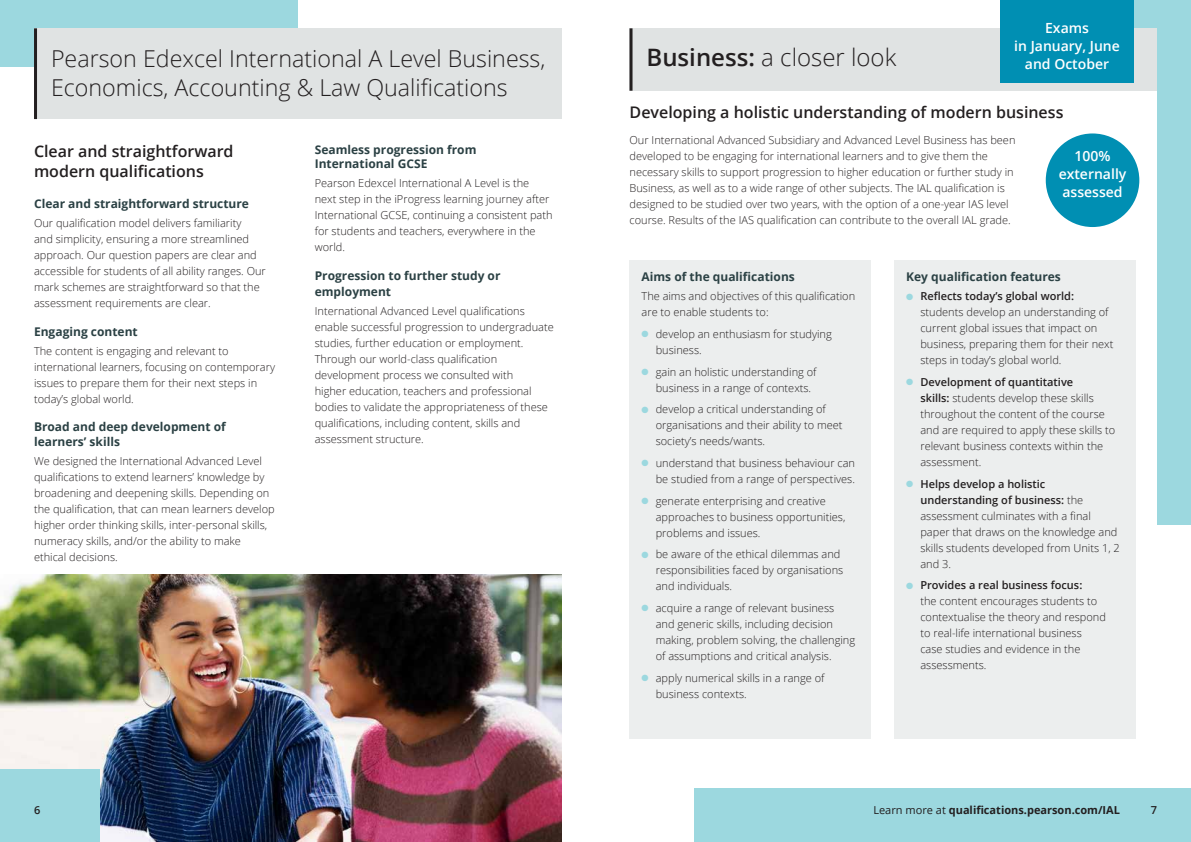
<style>
.page{position:relative;width:1191px;height:842px;background:#fff}
.page>*{position:absolute;margin:0;border:0;box-sizing:border-box;transform-origin:0 0}
.t1{font:300 24px "Open Sans";color:#231f20}
.t2{font:300 23.2px/29px "Open Sans";color:#231f20}
.t3{font:600 16px/20px "Open Sans";color:#231f20}
.t4{font:600 14px/18px "Open Sans";color:#fff;text-align:center}
.t5{font:700 12px/14.5px "Open Sans";color:#2b4144}
.t6{font:300 11px/16px "Open Sans";color:#231f20}
.t7{font:700 11px "Open Sans";color:#231f20}
.t8{font:600 11px "Open Sans";color:#231f20}
.s1{font-weight:600}
.s2{color:#9cd8df}
.s3{font-weight:400}
</style>
<div class="page">
<div style="left:1090px;top:0;width:101px;height:524px;background:#9cd8df"></div>
<div style="left:913px;top:28px;width:244px;height:673px;background:#fff"></div>
<div style="left:0;top:0;width:298px;height:67px;background:#9cd8df"></div>
<img style="left:0;top:574px;width:561px;height:268px">
<div style="left:34px;top:28px;width:527px;height:91px;background:#e0e3e3"></div>
<hr style="left:34px;top:28px;width:3px;height:91px;background:#231f20">
<div style="left:0;top:770px;width:99px;height:72px;background:#9cd8df"></div>
<div style="left:694px;top:788px;width:497px;height:54px;background:#9cd8df"></div>
<div style="left:629px;top:28px;width:528px;height:63px;background:#e0e3e3"></div>
<hr style="left:629px;top:28px;width:3px;height:63px;background:#231f20">
<div style="left:1045px;top:133px;width:94px;height:94px;background:#008fb3;border-radius:50%"></div>
<div style="left:1000px;top:0;width:133px;height:82px;background:#008fb3"></div>
<div style="left:629px;top:260px;width:241px;height:478px;background:#eceeee"></div>
<div style="left:894px;top:260px;width:241px;height:478px;background:#eceeee"></div>
<h2 class="t2" style="left:51px;top:44px;width:496px">Pearson Edexcel International A Level Business,<br>Economics, Accounting &amp; Law Qualifications</h2>
<h3 class="t3" style="left:34px;top:141px;width:201px">Clear and straightforward modern qualifications</h3>
<p class="t5" style="left:34px;top:196px;width:216px">Clear and straightforward structure</p>
<p class="t6" style="left:34px;top:215px;width:233px">Our qualification model delivers familiarity<br>and simplicity, ensuring a more streamlined approach. Our question papers are clear and accessible for students of all ability ranges. Our mark schemes are straightforward so that the assessment requirements are clear.</p>
<p class="t5" style="left:34px;top:324px;width:105px">Engaging content</p>
<p class="t6" style="left:34px;top:342px;width:242px">The content is engaging and relevant to international learners, focusing on contemporary issues to prepare them for their next steps in today’s global world.</p>
<p class="t5" style="left:34px;top:419px;width:193px">Broad and deep development of learners’ skills</p>
<p class="t6" style="left:34px;top:452px;width:242px">We designed the International Advanced Level qualifications to extend learners’ knowledge by broadening and deepening skills. Depending on the qualification, that can mean learners develop higher order thinking skills, inter-personal skills, numeracy skills, and/or the ability to make ethical decisions.</p>
<p class="t5" style="left:315px;top:142px;width:163px">Seamless progression from<br>International GCSE</p>
<p class="t6" style="left:315px;top:175px;width:239px">Pearson Edexcel International A Level is the next step in the iProgress learning journey after International GCSE, continuing a consistent path for students and teachers, everywhere in the world.</p>
<p class="t5" style="left:315px;top:267px;width:187px;line-height:16px">Progression to further study or employment</p>
<p class="t6" style="left:315px;top:302px;width:240px">International Advanced Level qualifications enable successful progression to undergraduate studies, further education or employment.<br>Through our world-class qualification development process we consulted with<br>higher education, teachers and professional bodies to validate the appropriateness of these qualifications, including content, skills and assessment structure.</p>
<p class="t8" style="left:34px;top:802px;width:8px">6</p>
<p class="t4" style="left:1014px;top:19px;width:107px">Exams<br>in January, June and October</p>
<h1 class="t1" style="left:646px;top:41px;width:251px"><span class="s1">Business:</span> a closer look</h1>
<h3 class="t3" style="left:629px;top:102px;width:435px">Developing a holistic understanding of modern business</h3>
<p class="t6" style="left:629px;top:132px;width:387px">Our International Advanced Subsidiary and Advanced Level Business has been developed to be engaging for international learners and to give them the necessary skills to support progression to higher education or further study in Business, as well as to a wide range of other subjects. The IAL qualification is designed to be studied over two years, with the option of a one-year IAS level course. Results of the IAS qualification can contribute to the overall IAL grade.</p>
<p class="t4" style="left:1058px;top:147px;width:69px">100% externally assessed</p>
<p class="t5" style="left:641px;top:269px;width:155px">Aims of the qualifications</p>
<p class="t6" style="left:641px;top:288px;width:215px">The aims and objectives of this qualification are to enable students to:</p>
<p class="t6" style="left:656px;top:326px;width:178px;text-indent:-14px"><span class="s2">●</span> develop an enthusiasm for studying business.</p>
<p class="t6" style="left:656px;top:363px;width:162px;text-indent:-14px"><span class="s2">●</span> gain an holistic understanding of business in a range of contexts.</p>
<p class="t6" style="left:656px;top:401px;width:188px;text-indent:-14px"><span class="s2">●</span> develop a critical understanding of organisations and their ability to meet society’s needs/wants.</p>
<p class="t6" style="left:641px;top:455px;width:215px;text-align:right"><span class="s2">●</span> understand that business behaviour can be studied from a range of perspectives.</p>
<p class="t6" style="left:656px;top:492px;width:191px;text-indent:-14px"><span class="s2">●</span> generate enterprising and creative approaches to business opportunities, problems and issues.</p>
<p class="t6" style="left:656px;top:546px;width:189px;text-indent:-14px"><span class="s2">●</span> be aware of the ethical dilemmas and responsibilities faced by organisations and individuals.</p>
<p class="t6" style="left:656px;top:600px;width:201px;text-indent:-14px"><span class="s2">●</span> acquire a range of relevant business and generic skills, including decision making, problem solving, the challenging of assumptions and critical analysis.</p>
<p class="t6" style="left:656px;top:669px;width:170px;text-indent:-14px"><span class="s2">●</span> apply numerical skills in a range of business contexts.</p>
<p class="t5" style="left:906px;top:269px;width:156px">Key qualification features</p>
<p class="t6" style="left:920px;top:288px;width:194px;text-indent:-14px"><span class="s2">●</span> <span class="s1">Reflects today’s global world: </span>students develop an understanding of current global issues that impact on business, preparing them for their next steps in today’s global world.</p>
<p class="t6" style="left:920px;top:374px;width:196px;text-indent:-14px"><span class="s2">●</span> <span class="s1">Development of quantitative<br>skills:</span> students develop these skills throughout the content of the course and are required to apply these skills to relevant business contexts within the assessment.</p>
<p class="t6" style="left:920px;top:475px;width:201px;text-indent:-14px"><span class="s2">●</span> <span class="s1">Helps develop a holistic understanding of business:</span> the assessment culminates with a final paper that draws on the knowledge and skills students developed from Units 1, 2 and 3.</p>
<p class="t6" style="left:920px;top:577px;width:187px;text-indent:-14px"><span class="s2">●</span> <span class="s1">Provides a real business focus:<br></span>the content encourages students to contextualise the theory and respond to real-life international business case studies and evidence in the assessments.</p>
<p class="t7" style="left:873px;top:802px;width:248px"><span class="s3">Learn more at</span> qualifications.pearson.com/IAL</p>
<p class="t8" style="left:1150px;top:802px;width:8px">7</p>
</div>
